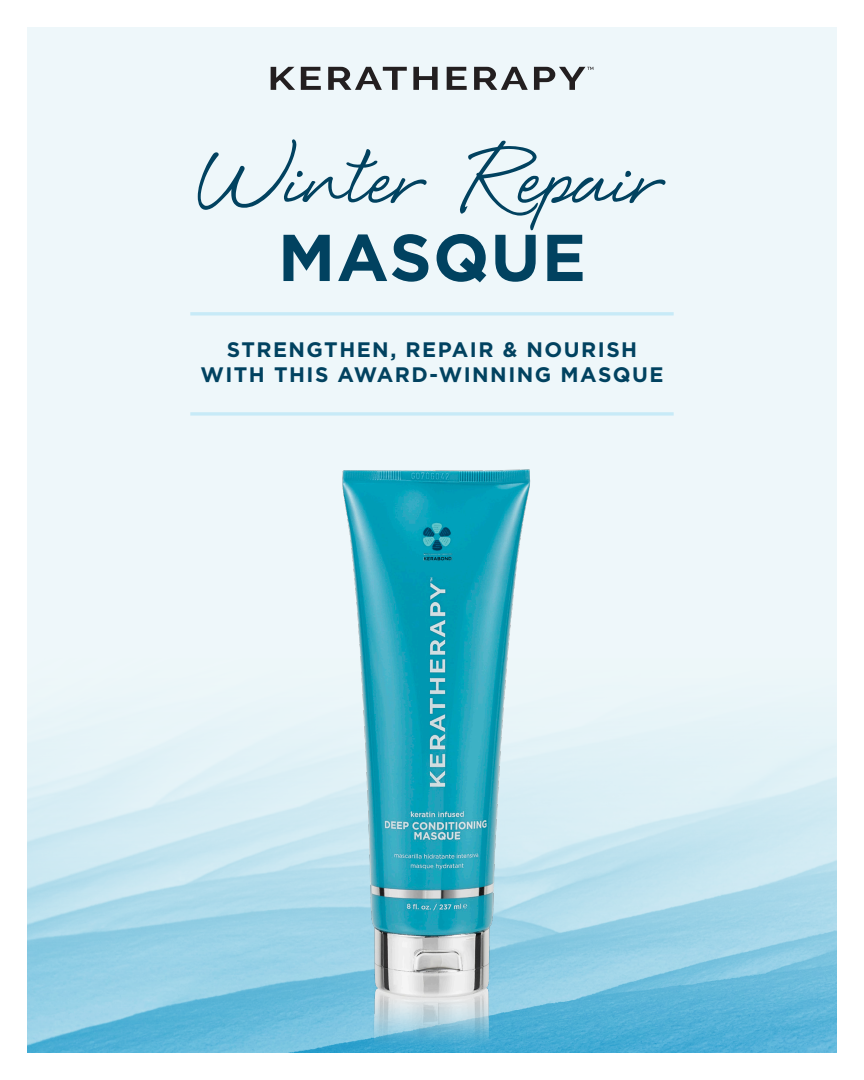
<style>
.page{position:relative;width:864px;height:1080px;background:#fff}
.page>*{position:absolute;margin:0;border:0;box-sizing:border-box;transform-origin:0 0}
.t1{font:148.65px "Eye Catching";color:#014260}
.t2{font:700 66px "Gotham";letter-spacing:.02em;color:#014260}
.t3{font:700 21px/25.2px "Gotham";letter-spacing:.07em;color:#014260;text-align:center}
</style>
<div class="page">
<div style="left:27px;top:27px;width:810px;height:1026px;background:#eef7fa"></div>
<img style="left:27px;top:729px;width:810px;height:324px">
<hr style="left:190px;top:312px;width:484px;height:3px;background:#c7eaf7">
<hr style="left:190px;top:412px;width:484px;height:4px;background:#d0edf7">
<img style="left:222px;top:469px;width:420px;height:584px">
<svg style="left:271px;top:67px;width:24px;height:23px"></svg>
<svg style="left:301px;top:67px;width:20px;height:23px"></svg>
<svg style="left:328px;top:67px;width:79px;height:23px"></svg>
<svg style="left:413px;top:67px;width:25px;height:23px"></svg>
<svg style="left:447px;top:67px;width:20px;height:23px"></svg>
<svg style="left:474px;top:67px;width:54px;height:23px"></svg>
<svg style="left:534px;top:67px;width:59px;height:23px"></svg>
<p class="t1" style="left:197px;top:119px;width:472px">Winter Repair</p>
<p class="t2" style="left:278px;top:214px;width:310px">MASQUE</p>
<p class="t3" style="left:200px;top:336px;width:465px">STRENGTHEN, REPAIR &amp; NOURISH<br>WITH THIS AWARD-WINNING MASQUE</p>
</div>
